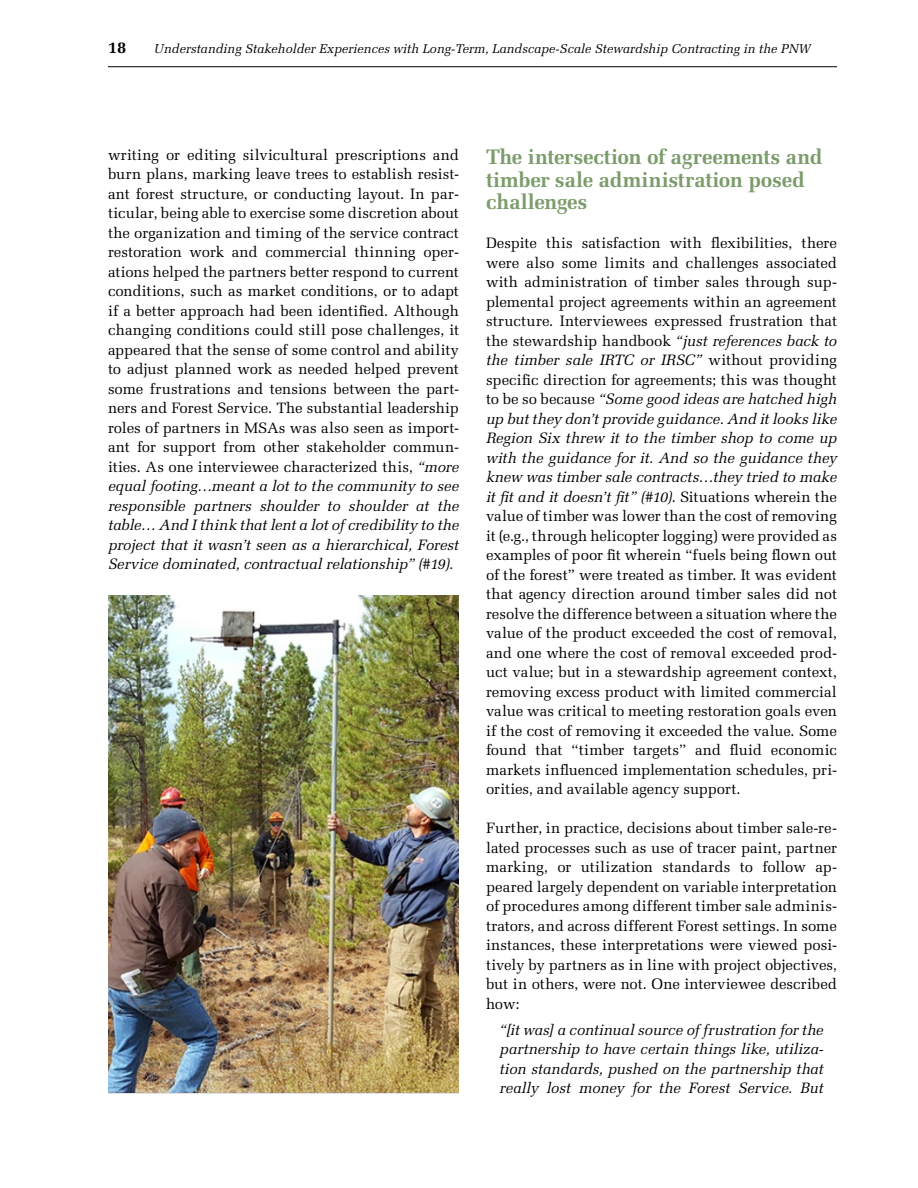
<style>
.page{position:relative;width:918px;height:1188px;background:#fff}
.page>*{position:absolute;margin:0;border:0;box-sizing:border-box;transform-origin:0 0}
.t1{font:700 21px/22.5px "Melior";letter-spacing:-.01em;color:#7c9c6b}
.t2{font:700 16.5px "Melior";color:#000}
.t3{font:15px/19.5px "Melior";color:#000;text-align:justify}
.t4{font:italic 15px/19.5px "Melior";letter-spacing:-.01em;color:#000;text-align:justify}
.t5{font:italic 12.75px "Melior";color:#000}
.s1{font-style:italic}
</style>
<div class="page">
<hr style="left:108px;top:66px;width:729px;height:1px;background:#000">
<img style="left:108px;top:595px;width:351px;height:498px">
<p class="t2" style="left:108px;top:37px;width:20px">18</p>
<p class="t5" style="left:154px;top:41px;width:658px">Understanding Stakeholder Experiences with Long-Term, Landscape-Scale Stewardship Contracting in the PNW</p>
<p class="t3" style="left:108px;top:145px;width:353px">writing or editing silvicultural prescriptions and burn plans, marking leave trees to establish resist&shy;ant forest structure, or conducting layout. In par&shy;ticular, being able to exercise some discretion about the organization and timing of the service contract restoration work and commercial thinning oper&shy;ations helped the partners better respond to current conditions, such as market conditions, or to adapt if a better approach had been identified. Although changing conditions could still pose challenges, it appeared that the sense of some control and ability to adjust planned work as needed helped prevent some frustrations and tensions between the part&shy;ners and Forest Service. The substantial leadership roles of partners in MSAs was also seen as import&shy;ant for support from other stakeholder commun&shy;ities. As one interviewee characterized this, <span class="s1">“more equal footing…meant a lot to the community to see responsible partners shoulder to shoulder at the table… And I think that lent a lot of credibility to the project that it wasn’t seen as a hierarchical, Forest Service dominated, contractual relationship” (#19).</span></p>
<h1 class="t1" style="left:486px;top:146px;width:338px">The intersection of agreements and timber sale administration posed challenges</h1>
<p class="t3" style="left:486px;top:233px;width:352px">Despite this satisfaction with flexibilities, there were also some limits and challenges associated with administration of timber sales through sup&shy;plemental project agreements within an agreement structure. Interviewees expressed frustration that the stewardship handbook <span class="s1">“just references back to the timber sale IRTC or IRSC”</span> without providing specific direction for agreements; this was thought to be so because <span class="s1">“Some good ideas are hatched high up but they don’t provide guidance. And it looks like Region Six threw it to the timber shop to come up with the guidance for it. And so the guidance they knew was timber sale contracts…they tried to make it fit and it doesn’t fit” (#10)</span>. Situations wherein the value of timber was lower than the cost of removing it (e.g., through helicopter logging) were provided as examples of poor fit wherein “fuels being flown out of the forest” were treated as timber. It was evident that agency direction around timber sales did not resolve the difference between a situation where the value of the product exceeded the cost of removal, and one where the cost of removal exceeded prod&shy;uct value; but in a stewardship agreement context, removing excess product with limited commercial value was critical to meeting restoration goals even if the cost of removing it exceeded the value. Some found that “timber targets” and fluid economic markets influenced implementation schedules, pri&shy;orities, and available agency support.</p>
<p class="t3" style="left:486px;top:818px;width:353px">Further, in practice, decisions about timber sale-re&shy;lated processes such as use of tracer paint, partner marking, or utilization standards to follow ap&shy;peared largely dependent on variable interpretation of procedures among different timber sale adminis&shy;trators, and across different Forest settings. In some instances, these interpretations were viewed posi&shy;tively by partners as in line with project objectives, but in others, were not. One interviewee described how:</p>
<p class="t4" style="left:500px;top:1020px;width:325px">“[it was] a continual source of frustration for the partnership to have certain things like, utiliza&shy;tion standards, pushed on the partnership that really lost money for the Forest Service. But</p>
</div>
